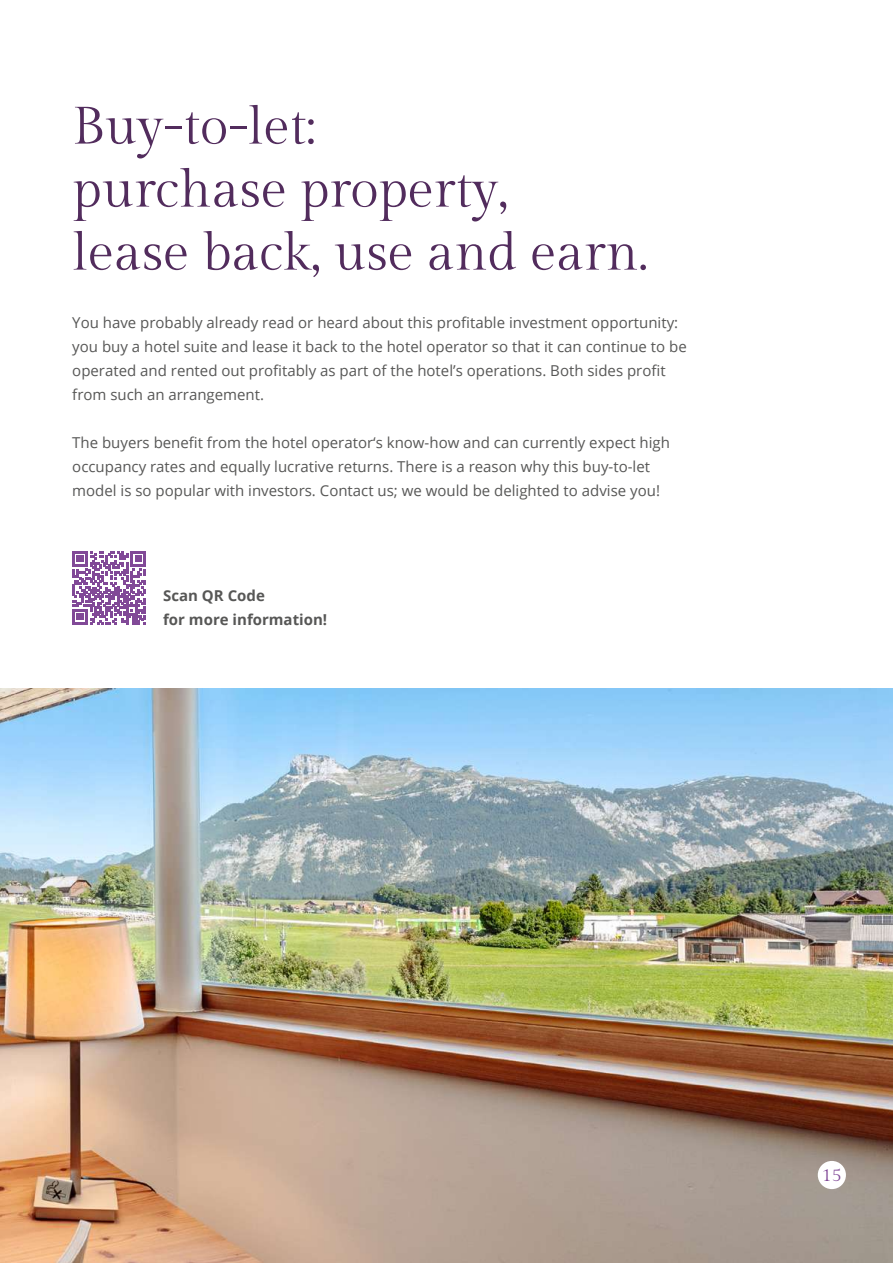
<style>
.page{position:relative;width:893px;height:1263px;background:#fff}
.page>*{position:absolute;margin:0;border:0;box-sizing:border-box;transform-origin:0 0}
.t1{font:52.5px/63px "Gilda Display";color:#522c5d}
.t2{font:18px "Gilda Display";color:#814997}
.t3{font:15px/24px "Open Sans";color:#575756}
.t4{font:700 15px/24px "Open Sans";color:#575756}
</style>
<div class="page">
<img style="left:0;top:689px;width:893px;height:574px">
<svg style="left:72px;top:551px;width:74px;height:74px"></svg>
<div style="left:818px;top:1161px;width:28px;height:28px;background:#fff;border-radius:50%"></div>
<h1 class="t1" style="left:72px;top:94px;width:577px">Buy-to-let:<br>purchase property,<br>lease back, use and earn.</h1>
<p class="t3" style="left:72px;top:310px;width:616px">You have probably already read or heard about this profitable investment opportunity: you buy a hotel suite and lease it back to the hotel operator so that it can continue to be operated and rented out profitably as part of the hotel’s operations. Both sides profit from such an arrangement.</p>
<p class="t3" style="left:72px;top:430px;width:599px">The buyers benefit from the hotel operator‘s know-how and can currently expect high occupancy rates and equally lucrative returns. There is a reason why this buy-to-let model is so popular with investors. Contact us; we would be delighted to advise you!</p>
<p class="t4" style="left:163px;top:583px;width:166px">Scan QR Code<br>for more information!</p>
<p class="t2" style="left:822px;top:1164px;width:21px">15</p>
</div>
